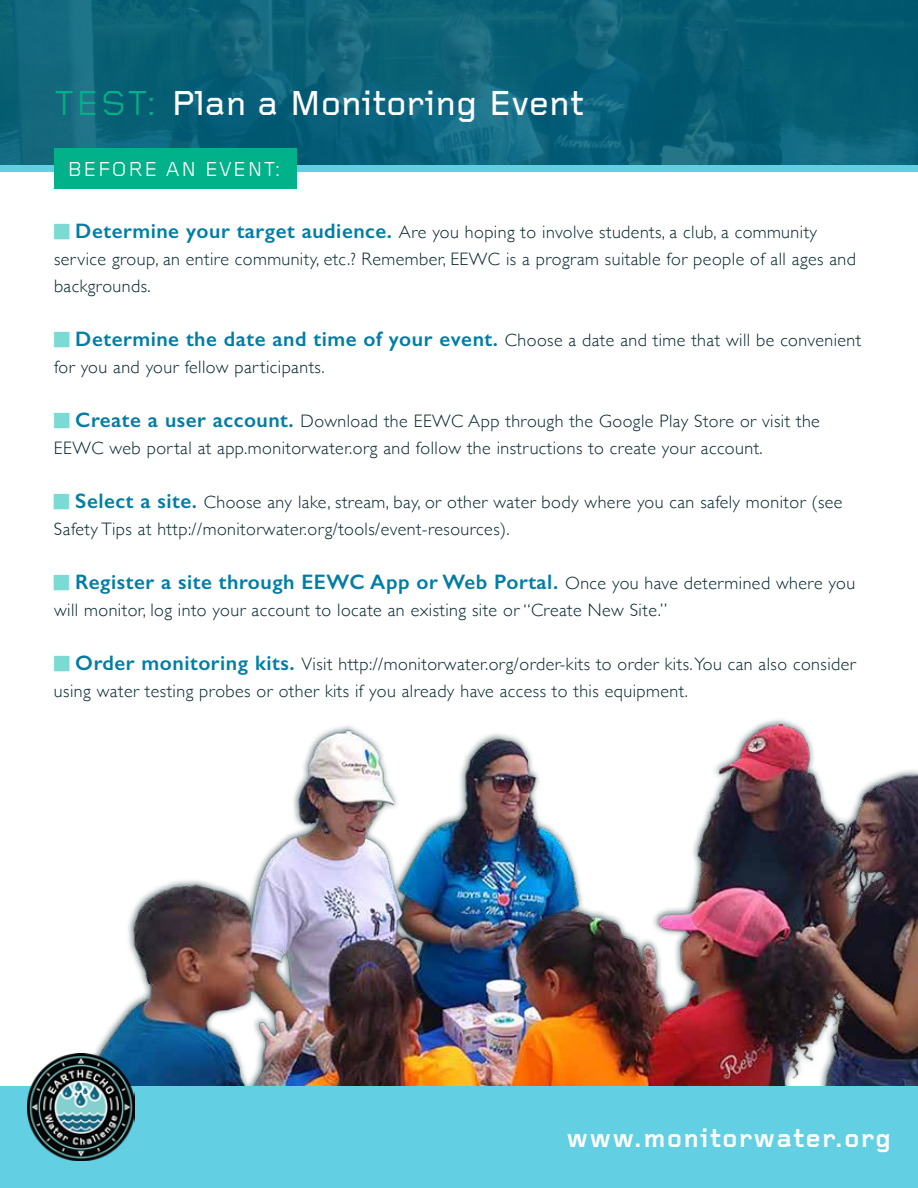
<style>
.page{position:relative;width:918px;height:1188px;background:#fff}
.page>*{position:absolute;margin:0;border:0;box-sizing:border-box;transform-origin:0 0}
.t1{font:500 36px "Foundry Gridnik";color:#fff}
.t2{font:700 27px "Foundry Gridnik";letter-spacing:.05em;color:#fff}
.t3{font:600 21px "Gill Sans";letter-spacing:.025em;color:#007da5}
.t4{font:21px "Foundry Gridnik";letter-spacing:.05em;color:#fff}
.t5{font:300 18px/27px "Gill Sans";letter-spacing:.025em;color:#06262d}
.s1{font-weight:400;color:#00b189}
.s2{font-weight:600;font-size:21px;color:#007da5}
.s3{font-weight:300;font-size:18px;color:#06262d}
</style>
<div class="page">
<img style="left:0;top:724px;width:918px;height:363px">
<img style="left:0;top:0;width:918px;height:165px">
<div style="left:0;top:165px;width:918px;height:7px;background:#63cfe3"></div>
<div style="left:0;top:1087px;width:918px;height:101px;background:#63cfe3"></div>
<img style="left:27px;top:1053px;width:108px;height:108px">
<div style="left:54px;top:148px;width:243px;height:41px;background:#00b189"></div>
<h1 class="t1" style="left:54px;top:83px;width:532px"><span class="s1">TEST:</span> Plan a Monitoring Event</h1>
<p class="t4" style="left:68px;top:158px;width:215px">BEFORE AN EVENT:</p>
<p class="t5" style="left:54px;top:218px;width:804px;text-indent:21px"><span class="s2">Determine your target audience.</span> Are you hoping to involve students, a club, a community service group, an entire community, etc.? Remember, EEWC is a program suitable for people of all ages and backgrounds.</p>
<p class="t5" style="left:54px;top:326px;width:809px;text-indent:21px"><span class="s2">Determine the date and time of your event.</span> Choose a date and time that will be convenient for you and your fellow participants.</p>
<p class="t5" style="left:54px;top:407px;width:767px;text-indent:21px"><span class="s2">Create a user account.</span> Download the EEWC App through the Google Play Store or visit the<br>EEWC web portal at app.monitorwater.org and follow the instructions to create your account.</p>
<p class="t5" style="left:54px;top:488px;width:790px;text-indent:21px"><span class="s2">Select a site.</span> Choose any lake, stream, bay, or other water body where you can safely monitor (see<br>Safety Tips at http://monitorwater.org/tools/event-resources).</p>
<p class="t3" style="left:75px;top:569px;width:781px">Register a site through EEWC App or Web Portal. <span class="s3">Once you have determined where you</span></p>
<p class="t5" style="left:54px;top:596px;width:615px">will monitor, log into your account to locate an existing site or “Create New Site.”</p>
<p class="t5" style="left:54px;top:650px;width:803px;text-indent:21px"><span class="s2">Order monitoring kits.</span> Visit http://monitorwater.org/order-kits to order kits. You can also consider using water testing probes or other kits if you already have access to this equipment.</p>
<h2 class="t2" style="left:566px;top:1123px;width:326px">www.monitorwater.org</h2>
</div>
